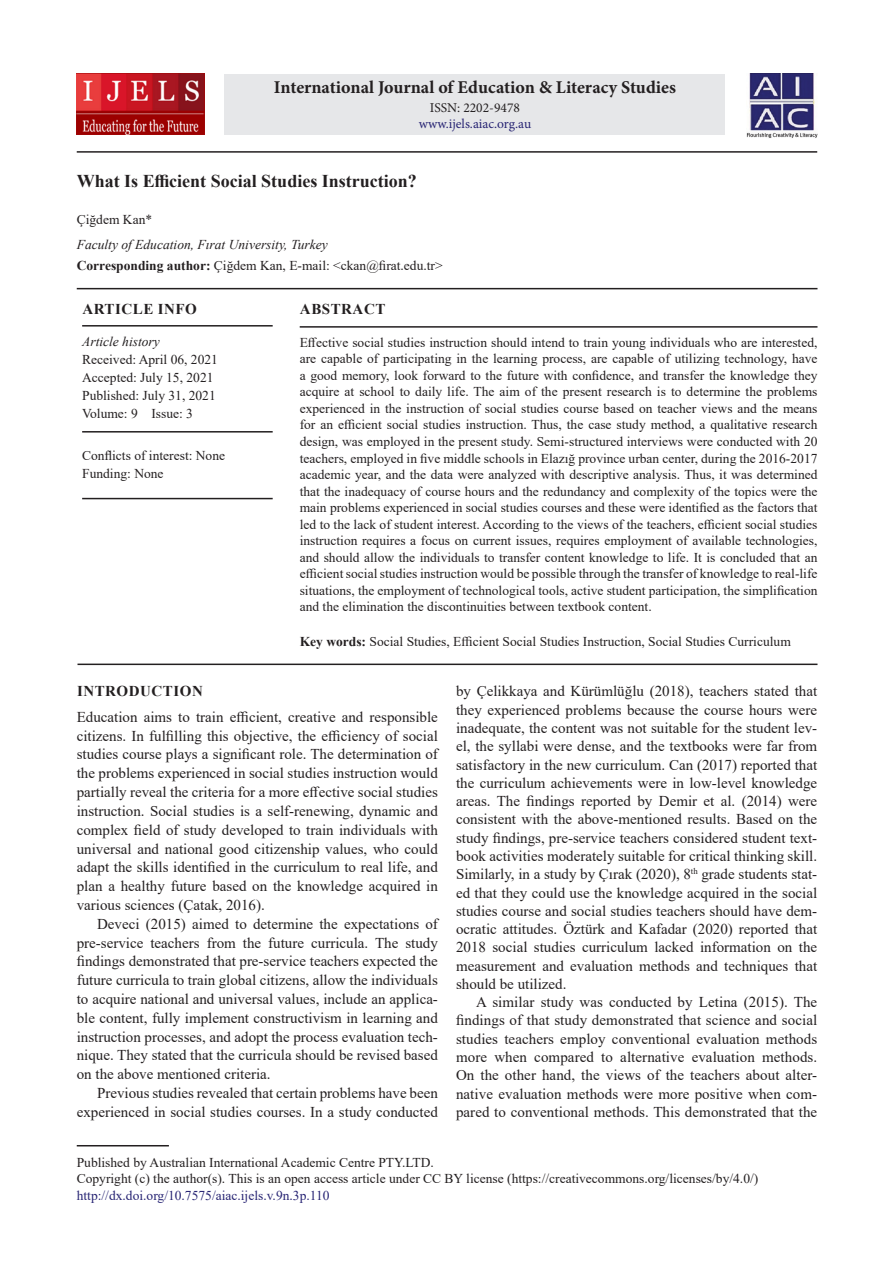
<style>
.page{position:relative;width:894px;height:1263px;background:#fff}
.page>*{position:absolute;margin:0;border:0;box-sizing:border-box;transform-origin:0 0}
.J_Name{font:700 18px "Minion Pro";color:#231f20}
.AT{font:700 18px "Times New Roman";color:#231f20}
.TX{font:15px/18.3px "Times New Roman";color:#231f20;text-align:justify}
.TXFL{font:15px/18.8px "Times New Roman";color:#231f20;text-align:justify}
.ART_INFO{font:700 15px "Times New Roman";letter-spacing:.035em;color:#231f20}
.ABSH{font:700 15px "Times New Roman";letter-spacing:.035em;color:#231f20}
.ABS{font:13.5px/16.5px "Times New Roman";color:#231f20;text-align:justify}
.PUB_Details{font:13.5px/16.5px "Times New Roman";color:#231f20}
.HIS{font:13.5px/18px "Times New Roman";color:#231f20}
.KWD{font:13.5px "Times New Roman";color:#231f20}
.ADD{font:13.5px "Times New Roman";color:#231f20}
.AFF{font:italic 13.5px "Times New Roman";color:#231f20}
.HIS_1{font:13.5px/18px "Times New Roman";color:#231f20}
.ISSN_Web{font:13.5px "Minion Pro";letter-spacing:-.005em;color:#282574}
.ISSN_Num{font:13.5px "Minion Pro";color:#231f20}
.AU{font:13.5px "Times New Roman";color:#231f20}
.s1{font-weight:700}
.s2{font-style:italic}
.s3{color:#282574}
</style>
<div class="page">
<hr style="left:77px;top:1145px;width:92px;height:1px;background:#231f20">
<div style="left:224px;top:74px;width:501px;height:60px;background:#e6e7e9"></div>
<img style="left:746px;top:73px;width:70px;height:65px">
<img style="left:77px;top:73px;width:127px;height:61px">
<hr style="left:77px;top:288px;width:740px;height:1px;background:#231f20">
<hr style="left:299px;top:326px;width:518px;height:2px;background:#231f20">
<hr style="left:77px;top:663px;width:740px;height:2px;background:#231f20">
<hr style="left:77px;top:151px;width:739px;height:2px;background:#231f20">
<hr style="left:82px;top:325px;width:190px;height:1px;background:#231f20">
<hr style="left:82px;top:431px;width:190px;height:1px;background:#231f20">
<hr style="left:82px;top:498px;width:190px;height:1px;background:#231f20">
<p class="J_Name" style="left:274px;top:75px;width:403px">International Journal of Education &amp; Literacy Studies</p>
<p class="ISSN_Num" style="left:429px;top:98px;width:92px">ISSN: 2202-9478</p>
<p class="ISSN_Web" style="left:418px;top:115px;width:114px">www.ijels.aiac.org.au</p>
<p class="AT" style="left:77px;top:168px;width:341px">What Is Efficient Social Studies Instruction?</p>
<p class="AU" style="left:77px;top:210px;width:77px">Çiğdem Kan*</p>
<p class="AFF" style="left:77px;top:236px;width:252px">Faculty of Education, Fırat University, Turkey</p>
<p class="ADD" style="left:77px;top:256px;width:367px"><span class="s1">Corresponding author:</span> Çiğdem Kan, E-mail: &lt;ckan@firat.edu.tr&gt;</p>
<p class="ART_INFO" style="left:82px;top:298px;width:116px">ARTICLE INFO</p>
<p class="HIS" style="left:82px;top:332px;width:137px"><span class="s2">Article history<br></span>Received: April 06, 2021<br>Accepted: July 15, 2021<br>Published: July 31, 2021<br>Volume: 9 Issue: 3</p>
<p class="HIS_1" style="left:82px;top:445px;width:144px">Conflicts of interest: None<br>Funding: None</p>
<p class="ABSH" style="left:300px;top:298px;width:87px">ABSTRACT</p>
<p class="ABS" style="left:299px;top:334px;width:519px">Effective social studies instruction should intend to train young individuals who are interested, are capable of participating in the learning process, are capable of utilizing technology, have a good memory, look forward to the future with confidence, and transfer the knowledge they acquire at school to daily life. The aim of the present research is to determine the problems experienced in the instruction of social studies course based on teacher views and the means for an efficient social studies instruction. Thus, the case study method, a qualitative research design, was employed in the present study. Semi-structured interviews were conducted with 20 teachers, employed in five middle schools in Elazığ province urban center, during the 2016-2017 academic year, and the data were analyzed with descriptive analysis. Thus, it was determined that the inadequacy of course hours and the redundancy and complexity of the topics were the main problems experienced in social studies courses and these were identified as the factors that led to the lack of student interest. According to the views of the teachers, efficient social studies instruction requires a focus on current issues, requires employment of available technologies, and should allow the individuals to transfer content knowledge to life. It is concluded that an efficient social studies instruction would be possible through the transfer of knowledge to real-life situations, the employment of technological tools, active student participation, the simplification and the elimination the discontinuities between textbook content.</p>
<p class="KWD" style="left:299px;top:631px;width:492px"><span class="s1">Key words:</span> Social Studies, Efficient Social Studies Instruction, Social Studies Curriculum</p>
<p class="TX" style="left:456px;top:682px;width:362px">by Çelikkaya and Kürümlüğlu (2018), teachers stated that they experienced problems because the course hours were inadequate, the content was not suitable for the student lev&shy;el, the syllabi were dense, and the textbooks were far from satisfactory in the new curriculum. Can (2017) reported that the curriculum achievements were in low-level knowledge areas. The findings reported by Demir et al. (2014) were consistent with the above-mentioned results. Based on the study findings, pre-service teachers considered student text&shy;book activities moderately suitable for critical thinking skill.<br>Similarly, in a study by Çırak (2020), 8<sup>th</sup> grade students stat&shy;ed that they could use the knowledge acquired in the social studies course and social studies teachers should have dem&shy;ocratic attitudes. Öztürk and Kafadar (2020) reported that 2018 social studies curriculum lacked information on the measurement and evaluation methods and techniques that should be utilized.</p>
<p class="TX" style="left:456px;top:992px;width:362px;text-indent:20px">A similar study was conducted by Letina (2015). The findings of that study demonstrated that science and social studies teachers employ conventional evaluation methods more when compared to alternative evaluation methods.<br>On the other hand, the views of the teachers about alter&shy;native evaluation methods were more positive when com&shy;pared to conventional methods. This demonstrated that the</p>
<h1 class="ART_INFO" style="left:77px;top:680px;width:127px">INTRODUCTION</h1>
<p class="TXFL" style="left:77px;top:707px;width:362px">Education aims to train efficient, creative and responsible citizens. In fulfilling this objective, the efficiency of social studies course plays a significant role. The determination of the problems experienced in social studies instruction would partially reveal the criteria for a more effective social studies instruction. Social studies is a self-renewing, dynamic and complex field of study developed to train individuals with universal and national good citizenship values, who could adapt the skills identified in the curriculum to real life, and plan a healthy future based on the knowledge acquired in various sciences (Çatak, 2016).</p>
<p class="TX" style="left:77px;top:914px;width:362px;line-height:18.8px;text-indent:20px">Deveci (2015) aimed to determine the expectations of pre-service teachers from the future curricula. The study findings demonstrated that pre-service teachers expected the future curricula to train global citizens, allow the individuals to acquire national and universal values, include an applica&shy;ble content, fully implement constructivism in learning and instruction processes, and adopt the process evaluation tech&shy;nique. They stated that the curricula should be revised based on the above mentioned criteria.</p>
<p class="TX" style="left:77px;top:1083px;width:362px;line-height:18.8px;text-align:right">Previous studies revealed that certain problems have been experienced in social studies courses. In a study conducted</p>
<p class="PUB_Details" style="left:77px;top:1153px;width:682px">Published by Australian International Academic Centre PTY.LTD.<br>Copyright (c) the author(s). This is an open access article under CC BY license (https://creativecommons.org/licenses/by/4.0/) <span class="s3">http://dx.doi.org/10.7575/aiac.ijels.v.9n.3p.110</span></p>
</div>
